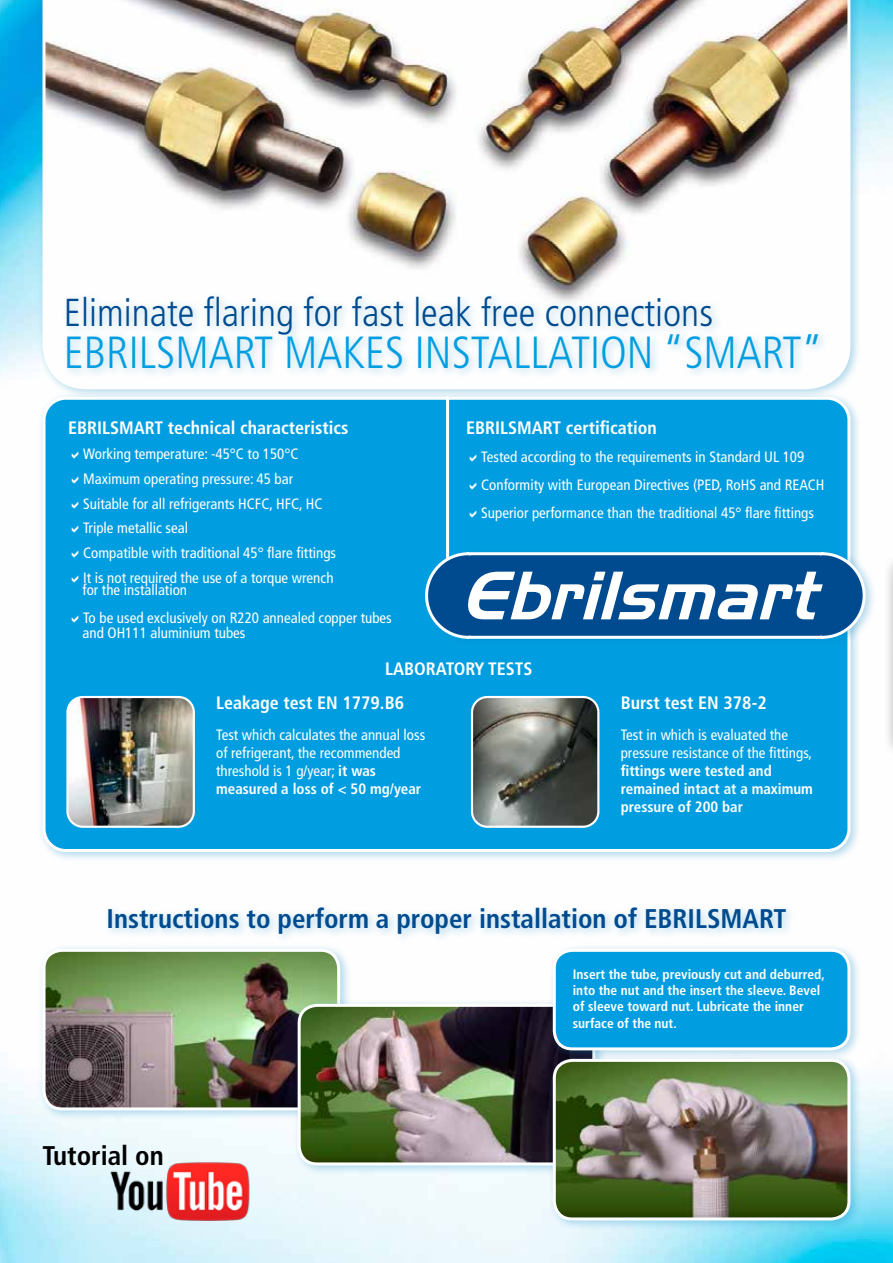
<style>
.page{position:relative;width:893px;height:1263px;background:#fff}
.page>*{position:absolute;margin:0;border:0;box-sizing:border-box;transform-origin:0 0}
.t1{font:300 condensed 45px "Frutiger";color:#009ee0}
.t2{font:300 condensed 39px "Frutiger";color:#004b8f}
.t3{font:700 condensed 27px "Frutiger";color:#004b8f}
.t4{font:700 condensed 27px "Frutiger";color:#000}
.t5{font:700 condensed 18px "Frutiger";color:#fff}
.t6{font:condensed 15px/24.8px "Frutiger";color:#fff}
.t7{font:700 condensed 15px/18px "Frutiger";color:#fff}
.t8{font:700 condensed 13.5px/16.2px "Frutiger";color:#fff}
.s1{font-weight:700}
</style>
<div class="page">
<img style="left:0;top:0;width:893px;height:1263px">
<div style="left:38px;top:391px;width:824px;height:471px;background:#0083c3;opacity:.3"></div>
<div style="left:44px;top:398px;width:805px;height:452px;background:#009ee0;border-radius:22px"></div>
<div style="left:38px;top:0;width:824px;height:400px;background:#0083c3;opacity:.3"></div>
<img style="left:43px;top:0;width:807px;height:389px">
<div style="left:63px;top:291px;width:766px;height:88px;background:#0083c3;opacity:.3"></div>
<hr style="left:446px;top:396px;width:3px;height:213px;background:#fff">
<img style="left:69px;top:697px;width:123px;height:128px">
<div style="left:66px;top:696px;width:129px;height:132px;border:2px solid #fff;border-radius:15px"></div>
<img style="left:472px;top:697px;width:126px;height:130px">
<div style="left:471px;top:696px;width:128px;height:132px;border:2px solid #fff;border-radius:15px"></div>
<div style="left:104px;top:902px;width:693px;height:42px;background:#0083c3;opacity:.3"></div>
<div style="left:38px;top:943px;width:314px;height:178px;background:#0083c3;opacity:.3"></div>
<img style="left:44px;top:950px;width:295px;height:159px">
<div style="left:43px;top:949px;width:297px;height:161px;border:3px solid #fff;border-radius:18px"></div>
<div style="left:293px;top:998px;width:314px;height:178px;background:#0083c3;opacity:.3"></div>
<img style="left:299px;top:1005px;width:249px;height:159px">
<div style="left:298px;top:1004px;width:297px;height:161px;border:3px solid #fff;border-radius:18px"></div>
<div style="left:548px;top:1053px;width:314px;height:178px;background:#0083c3;opacity:.3"></div>
<img style="left:555px;top:1061px;width:294px;height:158px">
<div style="left:553px;top:1059px;width:297px;height:161px;border:3px solid #fff;border-radius:18px"></div>
<img style="left:73px;top:1125px;width:213px;height:132px">
<div style="left:883px;top:545px;width:10px;height:233px;background:#000;opacity:.5"></div>
<img style="left:892px;top:529px;width:1px;height:356px">
<div style="left:548px;top:943px;width:314px;height:118px;background:#0083c3;opacity:.3"></div>
<div style="left:554px;top:950px;width:295px;height:99px;background:#009ee0;border-radius:18px"></div>
<div style="left:553px;top:949px;width:297px;height:101px;border:3px solid #fff;border-radius:18px"></div>
<div style="left:421px;top:546px;width:456px;height:104px;background:#0083c3;opacity:.3"></div>
<svg style="left:424px;top:551px;width:443px;height:89px;background:#4781b2"></svg>
<h2 class="t2" style="left:64px;top:290px;width:651px">Eliminate flaring for fast leak free connections</h2>
<h1 class="t1" style="left:64px;top:327px;width:761px">EBRILSMART MAKES INSTALLATION “SMART”</h1>
<p class="t5" style="left:68px;top:417px;width:282px">EBRILSMART technical characteristics</p>
<p class="t6" style="left:83px;top:441px;width:255px">Working temperature: -45°C to 150°C Maximum operating pressure: 45 bar Suitable for all refrigerants HCFC, HFC, HC Triple metallic seal<br>Compatible with traditional 45° flare fittings It is not required the use of a torque wrench</p>
<p class="t6" style="left:83px;top:576px;width:311px;line-height:27.8px">for the installation<br>To be used exclusively on R220 annealed copper tubes</p>
<p class="t6" style="left:83px;top:620px;width:164px">and OH111 aluminium tubes</p>
<p class="t5" style="left:466px;top:417px;width:192px">EBRILSMART certification</p>
<p class="t6" style="left:481px;top:443px;width:345px;line-height:27.8px">Tested according to the requirements in Standard UL 109<br>Conformity with European Directives (PED, RoHS and REACH<br>Superior performance than the traditional 45° flare fittings</p>
<p class="t5" style="left:385px;top:658px;width:149px">LABORATORY TESTS</p>
<p class="t5" style="left:216px;top:692px;width:189px">Leakage test EN 1779.B6</p>
<p class="t6" style="left:216px;top:726px;width:211px;line-height:18px">Test which calculates the annual loss of refrigerant, the recommended threshold is 1 g/year; <span class="s1">it was measured a loss of &lt; 50 mg/year</span></p>
<p class="t5" style="left:621px;top:692px;width:147px">Burst test EN 378-2</p>
<p class="t6" style="left:621px;top:726px;width:193px;line-height:18px">Test in which is evaluated the pressure resistance of the fittings,</p>
<p class="t7" style="left:621px;top:762px;width:194px">fittings were tested and remained intact at a maximum pressure of 200 bar</p>
<h3 class="t3" style="left:107px;top:902px;width:681px">Instructions to perform a proper installation of EBRILSMART</h3>
<h3 class="t4" style="left:43px;top:1140px;width:123px">Tutorial on</h3>
<p class="t8" style="left:573px;top:966px;width:254px">Insert the tube, previously cut and deburred, into the nut and the insert the sleeve. Bevel of sleeve toward nut. Lubricate the inner surface of the nut.</p>
</div>
